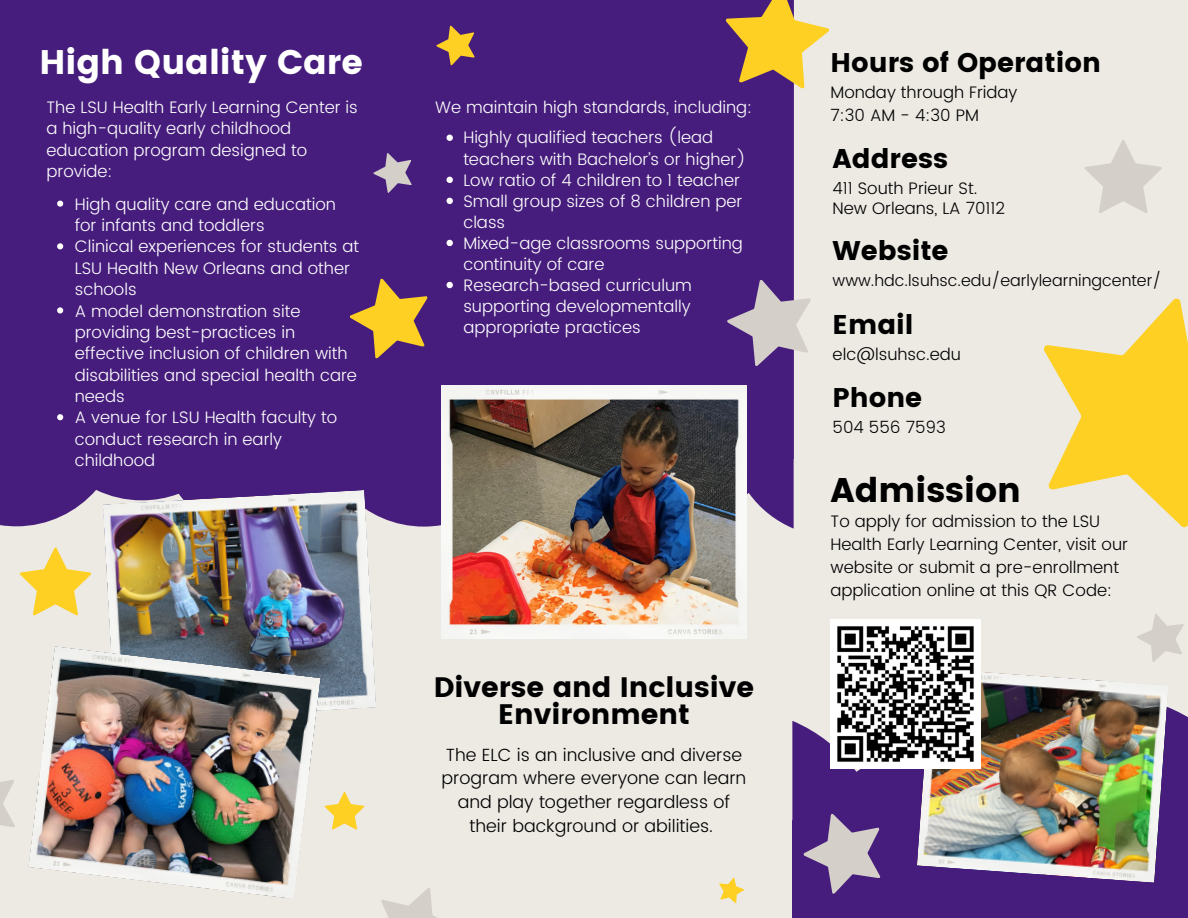
<style>
.page{position:relative;width:1188px;height:918px;background:#edeae4}
.page>*{position:absolute;margin:0;border:0;box-sizing:border-box;transform-origin:0 0}
.t1{font:34.05px "Poppins";color:#fff}
.t2{font:34.05px "Poppins";color:#000}
.t3{font:28.05px/27px "Poppins";color:#000;text-align:center}
.t4{font:27px "Poppins";color:#000}
.t5{font:300 17.7px/23.7px "Poppins";color:#000;text-align:center}
.t6{font:300 16.65px/21.3px "Poppins";color:#fff}
.t7{font:300 16.65px/23px "Poppins";color:#000}
.t8{font:300 16.2px "Poppins";color:#000}
</style>
<div class="page">
<div style="left:0;top:0;width:794px;height:547px;background:#461d7c"></div>
<img style="left:103px;top:490px;width:273px;height:221px">
<img style="left:167px;top:561px;width:20px;height:20px">
<svg style="left:57px;top:201px;width:6px;height:6px"></svg>
<svg style="left:57px;top:243px;width:6px;height:6px"></svg>
<svg style="left:57px;top:307px;width:6px;height:6px"></svg>
<svg style="left:57px;top:414px;width:6px;height:6px"></svg>
<svg style="left:343px;top:269px;width:96px;height:93px;background:#7f5560"></svg>
<svg style="left:381px;top:888px;width:56px;height:30px"></svg>
<svg style="left:432px;top:19px;width:50px;height:49px;background:#7a5062"></svg>
<svg style="left:369px;top:146px;width:50px;height:50px;background:#6d4e91"></svg>
<svg style="left:719px;top:877px;width:25px;height:26px"></svg>
<svg style="left:20px;top:547px;width:71px;height:68px"></svg>
<svg style="left:325px;top:792px;width:39px;height:38px"></svg>
<img style="left:28px;top:646px;width:293px;height:252px">
<svg style="left:0;top:754px;width:29px;height:93px"></svg>
<img style="left:442px;top:386px;width:304px;height:253px">
<svg style="left:447px;top:135px;width:6px;height:6px"></svg>
<svg style="left:447px;top:177px;width:6px;height:6px"></svg>
<svg style="left:447px;top:198px;width:6px;height:6px"></svg>
<svg style="left:447px;top:240px;width:6px;height:6px"></svg>
<svg style="left:447px;top:282px;width:6px;height:6px"></svg>
<svg style="left:792px;top:694px;width:396px;height:224px;background:#522c83"></svg>
<svg style="left:719px;top:269px;width:92px;height:102px;background:#8c75a4"></svg>
<svg style="left:720px;top:0;width:109px;height:91px"></svg>
<img style="left:917px;top:668px;width:251px;height:215px">
<svg style="left:1137px;top:614px;width:47px;height:48px"></svg>
<img style="left:831px;top:619px;width:149px;height:150px">
<svg style="left:794px;top:801px;width:101px;height:98px;background:#6e4f91"></svg>
<svg style="left:1085px;top:140px;width:77px;height:73px"></svg>
<svg style="left:1044px;top:298px;width:144px;height:230px;fill:#fdd023"></svg>
<h1 class="t1" style="left:39px;top:42px;width:325px">High Quality Care</h1>
<p class="t6" style="left:46px;top:96px;width:313px">The LSU Health Early Learning Center is a high-quality early childhood education program designed to provide:</p>
<p class="t6" style="left:75px;top:193px;width:286px">High quality care and education for infants and toddlers<br>Clinical experiences for students at<br>LSU Health New Orleans and other schools<br>A model demonstration site providing best-practices in effective inclusion of children with disabilities and special health care needs<br>A venue for LSU Health faculty to conduct research in early childhood</p>
<p class="t6" style="left:435px;top:97px;width:319px">We maintain high standards, including:</p>
<p class="t6" style="left:463px;top:127px;width:284px">Highly qualified teachers (lead teachers with Bachelor’s or higher)<br>Low ratio of 4 children to 1 teacher<br>Small group sizes of 8 children per class<br>Mixed-age classrooms supporting continuity of care<br>Research-based curriculum supporting developmentally appropriate practices</p>
<h2 class="t3" style="left:434px;top:673px;width:322px">Diverse and Inclusive<br>Environment</h2>
<p class="t5" style="left:442px;top:743px;width:306px">The ELC is an inclusive and diverse program where everyone can learn and play together regardless of their background or abilities.</p>
<h3 class="t4" style="left:831px;top:47px;width:272px">Hours of Operation</h3>
<p class="t7" style="left:831px;top:81px;width:189px;line-height:22.5px">Monday through Friday<br>7:30 AM - 4:30 PM</p>
<h3 class="t4" style="left:833px;top:143px;width:117px">Address</h3>
<p class="t7" style="left:833px;top:179px;width:174px;line-height:19.2px">411 South Prieur St.<br>New Orleans, LA 70112</p>
<h3 class="t4" style="left:833px;top:235px;width:118px">Website</h3>
<p class="t8" style="left:833px;top:271px;width:330px">www.hdc.lsuhsc.edu/earlylearningcenter/</p>
<h3 class="t4" style="left:833px;top:309px;width:82px">Email</h3>
<p class="t7" style="left:833px;top:342px;width:130px">elc@lsuhsc.edu</p>
<h3 class="t4" style="left:833px;top:382px;width:91px">Phone</h3>
<p class="t7" style="left:833px;top:416px;width:115px">504 556 7593</p>
<h1 class="t2" style="left:831px;top:470px;width:192px">Admission</h1>
<p class="t7" style="left:831px;top:509px;width:299px">To apply for admission to the LSU Health Early Learning Center, visit our website or submit a pre-enrollment application online at this QR Code:</p>
</div>
